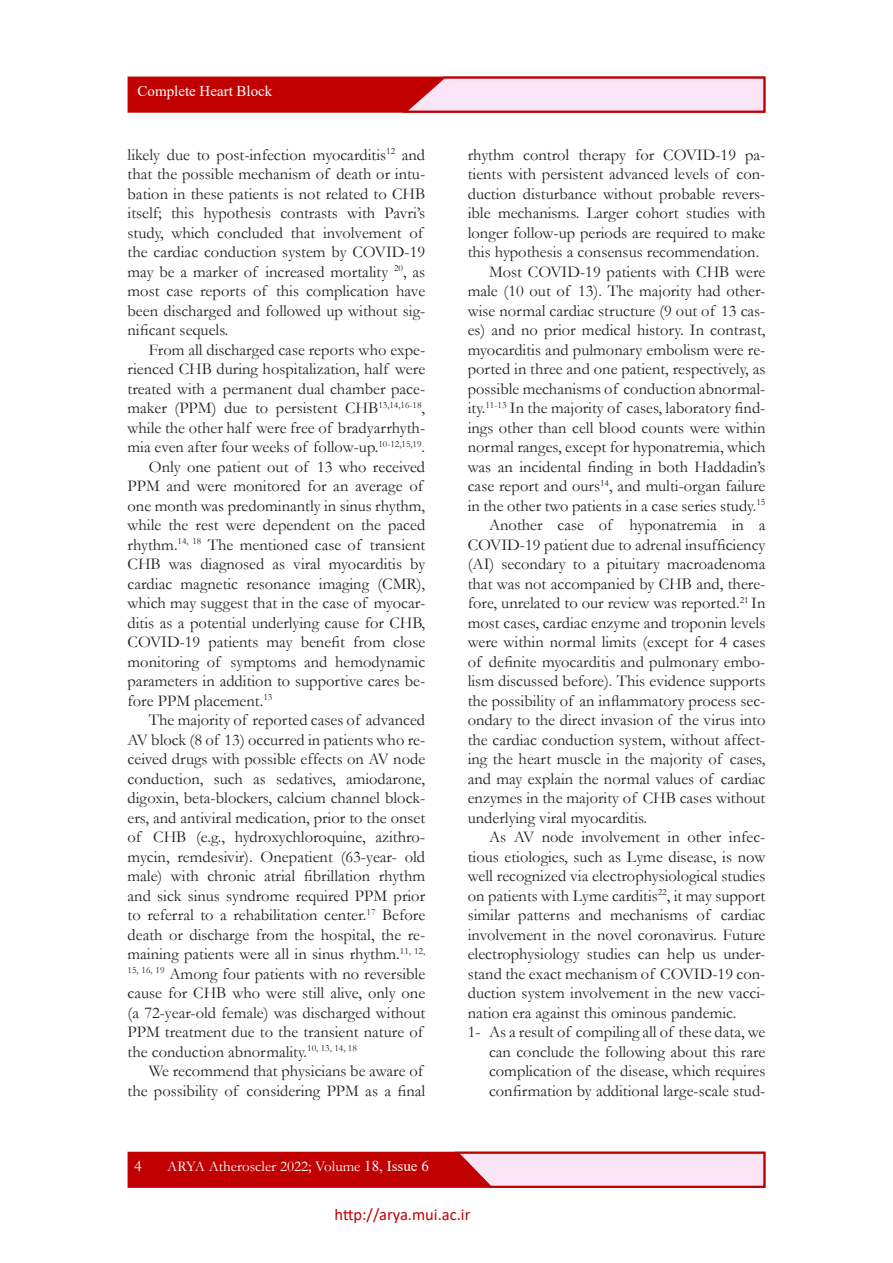
<style>
.page{position:relative;width:893px;height:1263px;background:#fff}
.page>*{position:absolute;margin:0;border:0;box-sizing:border-box;transform-origin:0 0}
.Body_Text{font:16.5px/19.5px "Garamond";color:#231f20;text-align:justify}
.t1{font:16.5px "Calibri";color:#c00000}
.t2{font:16.5px "Garamond";color:#fff}
.t3{font:15px "Garamond";color:#fff}
.t4{font:15px "Times New Roman";color:#fff}
.s1{font-family:"Times New Roman"}
</style>
<div class="page">
<div style="left:128px;top:1152px;width:637px;height:36px;background:#c00000;border:1px solid #c00000"></div>
<div style="left:128px;top:77px;width:637px;height:36px;background:#c00000;border:1px solid #c00000"></div>
<svg style="left:452px;top:1151px;width:314px;height:37px;background:#edb8c6"></svg>
<svg style="left:400px;top:76px;width:366px;height:37px;background:#edb8c5"></svg>
<p class="t4" style="left:137px;top:80px;width:136px">Complete Heart Block</p>
<p class="Body_Text" style="left:128px;top:144px;width:299px;text-align:left">likely due to post-infection myocarditis<sup>12</sup> and that the possible mechanism of death or intu&shy;bation in these patients is not related to CHB itself; this hypothesis contrasts with Pavri’s study, which concluded that involvement of the cardiac conduction system by COVID-19 may be a marker of increased mortality <sup>20</sup>, as most case reports of this complication have been discharged and followed up without sig&shy;nificant sequels.</p>
<p class="Body_Text" style="left:128px;top:339px;width:299px;text-indent:21px">From all discharged case reports who expe&shy;rienced CHB during hospitalization, half were treated with a permanent dual chamber pace&shy;maker (PPM) due to persistent CHB<sup>13,14,16-18</sup>, while the other half were free of bradyarrhyth&shy;mia even after four weeks of follow-up.<sup>10-12,15,19</sup>.</p>
<p class="Body_Text" style="left:128px;top:456px;width:299px;text-align:left;text-indent:21px">Only one patient out of 13 who received PPM and were monitored for an average of one month was predominantly in sinus rhythm, while the rest were dependent on the paced rhythm.<sup>14,</sup> <sup>18</sup> The mentioned case of transient CHB was diagnosed as viral myocarditis by cardiac magnetic resonance imaging (CMR), which may suggest that in the case of myocar&shy;ditis as a potential underlying cause for CHB, COVID-19 patients may benefit from close monitoring of symptoms and hemodynamic parameters in addition to supportive cares be&shy;fore PPM placement.<sup>13</sup></p>
<p class="Body_Text" style="left:128px;top:710px;width:299px;text-align:left;text-indent:21px">The majority of reported cases of advanced AV block (8 of 13) occurred in patients who re&shy;ceived drugs with possible effects on AV node conduction, such as sedatives, amiodarone, digoxin, beta-blockers, calcium channel block&shy;ers, and antiviral medication, prior to the onset of CHB (e.g., hydroxychloroquine, azithro&shy;mycin, remdesivir). Onepatient (63-year- old male) with chronic atrial fibrillation rhythm and sick sinus syndrome required PPM prior to referral to a rehabilitation center.<sup>17</sup> Before death or discharge from the hospital, the re&shy;maining patients were all in sinus rhythm.<sup>11,</sup> <sup>12, 15,</sup> <sup>16,</sup> <sup>19</sup> Among four patients with no reversible cause for CHB who were still alive, only one (a 72-year-old female) was discharged without PPM treatment due to the transient nature of the conduction abnormality.<sup>10,</sup> <sup>13,</sup> <sup>14,</sup> <sup>18</sup></p>
<p class="Body_Text" style="left:128px;top:1061px;width:299px;text-align:right">We recommend that physicians be aware of the possibility of considering PPM as a final</p>
<p class="Body_Text" style="left:468px;top:144px;width:299px">rhythm control therapy for COVID-19 pa&shy;tients with persistent advanced levels of con&shy;duction disturbance without probable revers&shy;ible mechanisms. Larger cohort studies with longer follow-up periods are required to make this hypothesis a consensus recommendation.</p>
<p class="Body_Text" style="left:468px;top:261px;width:299px;text-indent:21px">Most COVID-19 patients with CHB were male (10 out of 13). The majority had other&shy;wise normal cardiac structure (9 out of 13 cas&shy;es) and no prior medical history. In contrast, myocarditis and pulmonary embolism were re&shy;ported in three and one patient, respectively, as possible mechanisms of conduction abnormal&shy;ity.<sup>11-13</sup> In the majority of cases, laboratory find&shy;ings other than cell blood counts were within normal ranges, except for hyponatremia, which was an incidental finding in both Haddadin’s case report and ours<sup>14</sup>, and multi-organ failure in the other two patients in a case series study.<sup>15</sup></p>
<p class="Body_Text" style="left:468px;top:515px;width:299px;text-indent:21px">Another case of hyponatremia in a COVID-19 patient due to adrenal insufficiency (AI) secondary to a pituitary macroadenoma that was not accompanied by CHB and, there&shy;fore, unrelated to our review was reported.<sup>21</sup> In most cases, cardiac enzyme and troponin levels were within normal limits (except for 4 cases of definite myocarditis and pulmonary embo&shy;lism discussed before). This evidence supports the possibility of an inflammatory process sec&shy;ondary to the direct invasion of the virus into the cardiac conduction system, without affect&shy;ing the heart muscle in the majority of cases, and may explain the normal values of cardiac enzymes in the majority of CHB cases without underlying viral myocarditis.</p>
<p class="Body_Text" style="left:468px;top:827px;width:299px;text-indent:21px">As AV node involvement in other infec&shy;tious etiologies, such as Lyme disease, is now well recognized via electrophysiological studies on patients with Lyme carditis<sup>22</sup>, it may support similar patterns and mechanisms of cardiac involvement in the novel coronavirus. Future electrophysiology studies can help us under&shy;stand the exact mechanism of COVID-19 con&shy;duction system involvement in the new vacci&shy;nation era against this ominous pandemic.</p>
<p class="Body_Text" style="left:489px;top:1022px;width:278px;text-indent:-21px">1- As a result of compiling all of these data, we can conclude the following about this rare complication of the disease, which requires confirmation by additional large-scale stud-</p>
<p class="t2" style="left:134px;top:1155px;width:9px">4</p>
<p class="t3" style="left:167px;top:1156px;width:263px">ARYA Atheroscler 2022; Volume <span class="s1">18, Issue 6</span></p>
<p class="t1" style="left:335px;top:1202px;width:137px">http://arya.mui.ac.ir</p>
</div>
